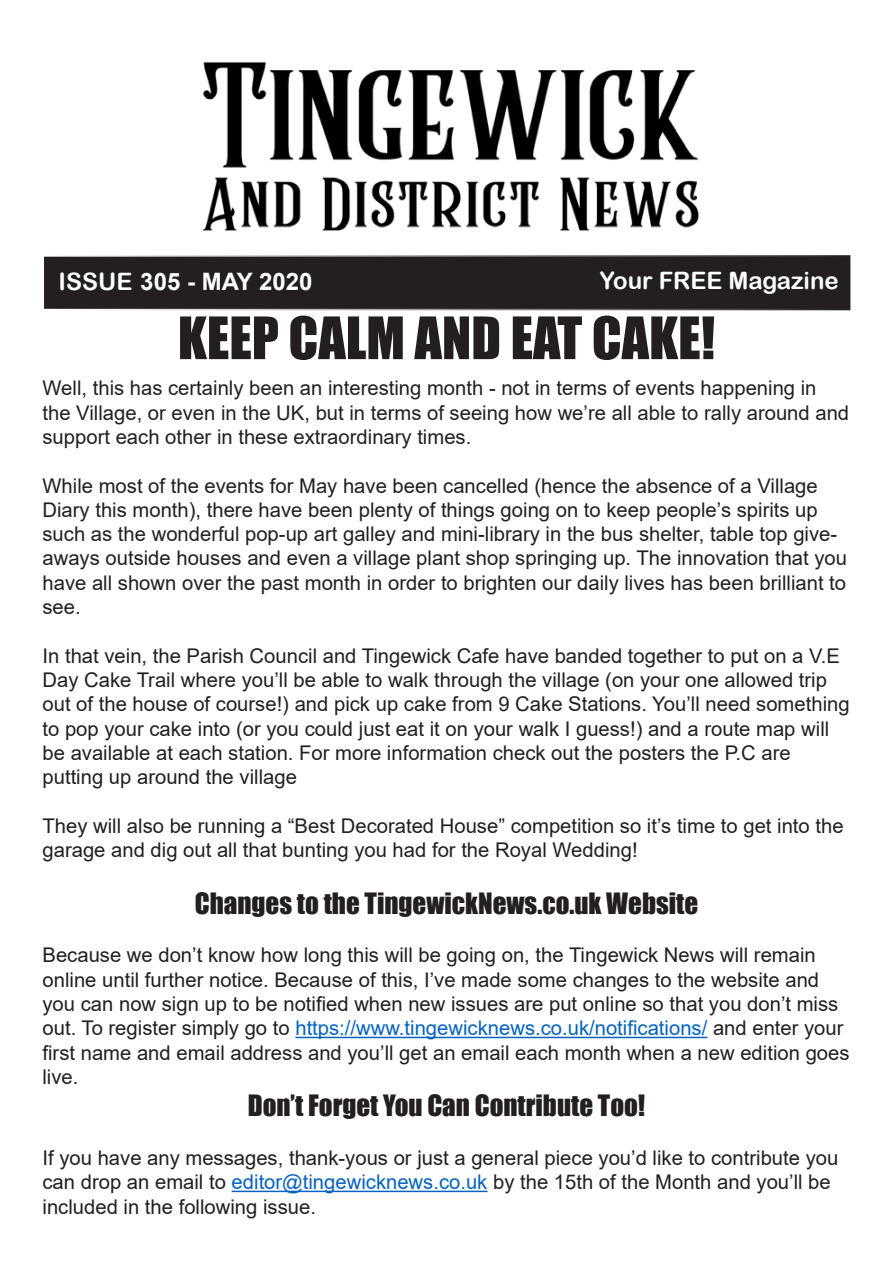
<style>
.page{position:relative;width:893px;height:1263px;background:#fff}
.page>*{position:absolute;margin:0;border:0;box-sizing:border-box;transform-origin:0 0}
.t1{font:54px "Impact";color:#231f20}
.t2{font:27px "Impact";color:#231f20}
.t3{font:700 24px "Arial";color:#fff}
.t4{font:24px "Arial Rounded MT Bold";color:#fff}
.t5{font:20.25px/24.3px "Arial";color:#231f20}
.s1{font-family:"Arial Rounded MT Bold";font-weight:400}
.s2{color:#0563c1}
</style>
<div class="page">
<img style="left:202px;top:61px;width:497px;height:170px">
<div style="left:43px;top:256px;width:807px;height:54px;background:#231f20"></div>
<hr style="left:295px;top:1037px;width:412px;height:1px;background:#0563c1">
<hr style="left:232px;top:1190px;width:255px;height:2px;background:#0563c1">
<p class="t3" style="left:59px;top:265px;width:255px"><span class="s1">ISSUE</span> 305 - MAY 2020</p>
<p class="t4" style="left:600px;top:266px;width:241px">Your FREE Magazine</p>
<h1 class="t1" style="left:178px;top:296px;width:539px">KEEP CALM AND EAT CAKE!</h1>
<p class="t5" style="left:43px;top:376px;width:808px">Well, this has certainly been an interesting month - not in terms of events happening in the Village, or even in the UK, but in terms of seeing how we’re all able to rally around and support each other in these extraordinary times.</p>
<p class="t5" style="left:43px;top:473px;width:806px">While most of the events for May have been cancelled (hence the absence of a Village Diary this month), there have been plenty of things going on to keep people’s spirits up such as the wonderful pop-up art galley and mini-library in the bus shelter, table top give&shy;aways outside houses and even a village plant shop springing up. The innovation that you have all shown over the past month in order to brighten our daily lives has been brilliant to see.</p>
<p class="t5" style="left:43px;top:643px;width:809px">In that vein, the Parish Council and Tingewick Cafe have banded together to put on a V.E Day Cake Trail where you’ll be able to walk through the village (on your one allowed trip out of the house of course!) and pick up cake from 9 Cake Stations. You’ll need something to pop your cake into (or you could just eat it on your walk I guess!) and a route map will be available at each station. For more information check out the posters the P.C are putting up around the village</p>
<p class="t5" style="left:43px;top:813px;width:803px">They will also be running a “Best Decorated House” competition so it’s time to get into the garage and dig out all that bunting you had for the Royal Wedding!</p>
<h2 class="t2" style="left:195px;top:882px;width:505px">Changes to the TingewickNews.co.uk Website</h2>
<p class="t5" style="left:42px;top:943px;width:809px">Because we don’t know how long this will be going on, the Tingewick News will remain online until further notice. Because of this, I’ve made some changes to the website and you can now sign up to be notified when new issues are put online so that you don’t miss out. To register simply go to <span class="s2">https://www.tingewicknews.co.uk/notifications/</span> and enter your first name and email address and you’ll get an email each month when a new edition goes live.</p>
<h2 class="t2" style="left:248px;top:1085px;width:399px">Don’t Forget You Can Contribute Too!</h2>
<p class="t5" style="left:43px;top:1145px;width:797px">If you have any messages, thank-yous or just a general piece you’d like to contribute you can drop an email to <span class="s2">editor@tingewicknews.co.uk</span> by the 15th of the Month and you’ll be included in the following issue.</p>
</div>
